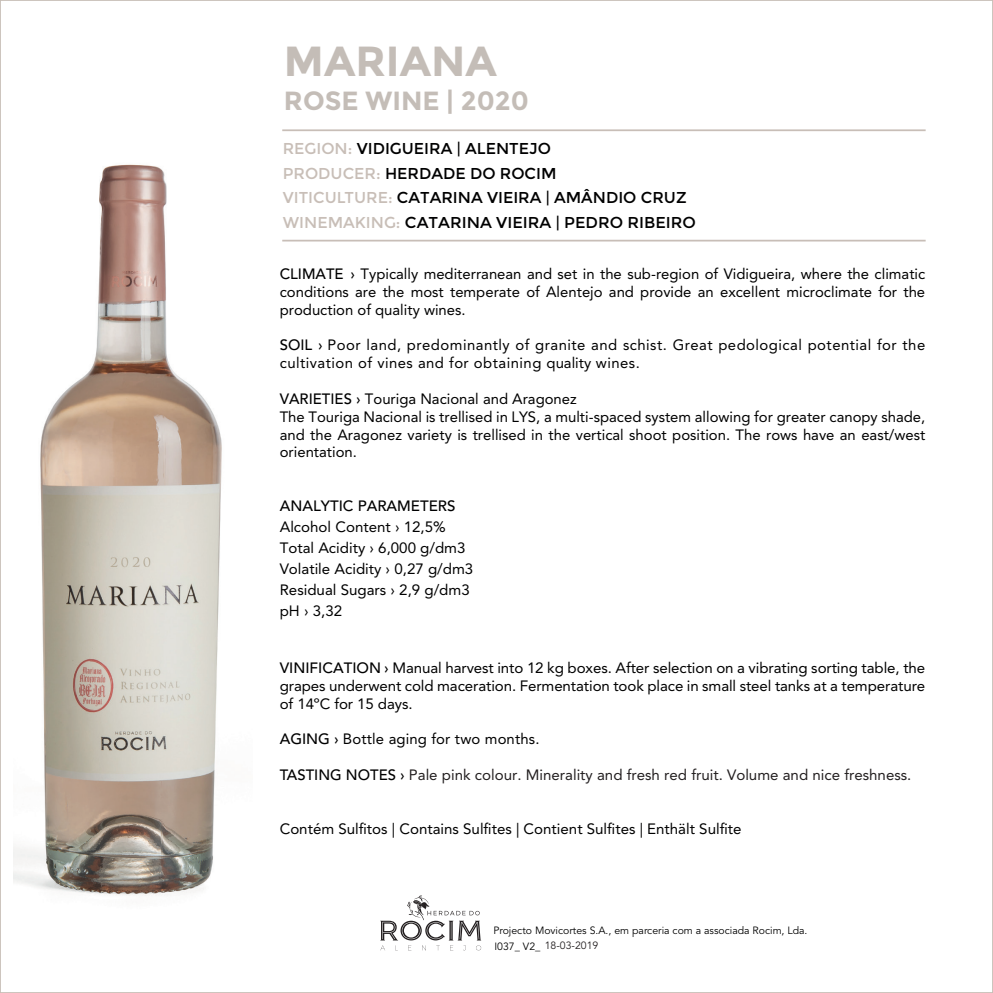
<style>
.page{position:relative;width:993px;height:993px;background:#fff}
.page>*{position:absolute;margin:0;border:0;box-sizing:border-box;transform-origin:0 0}
.t1{font:700 42px "Montserrat";color:#c4bdb7}
.t2{font:700 26.25px "Montserrat";color:#c4bdb7}
.t3{font:15.75px/24.5px "Montserrat";color:#000001}
.t4{font:14.88px/17.8px "Avenir LT Std";color:#000001;text-align:justify}
.t5{font:14.88px/17.8px "Avenir LT Std";letter-spacing:.03em;color:#000001}
.t6{font:14.88px "Avenir LT Std";color:#231f20}
.t7{font:500 14.88px "Avenir LT Std";color:#000001}
.t8{font:10.5px/15.4px "Avenir LT Std";color:#000001}
.s1{color:#c8beb7}
.s2{font-weight:500}
.s3{font-weight:500;color:#000001}
.s4{color:#231f20}
</style>
<div class="page">
<hr style="left:282px;top:129px;width:643px;height:2px;background:#c8beb7">
<hr style="left:282px;top:240px;width:643px;height:1px;background:#c8beb7">
<svg style="left:380px;top:895px;width:101px;height:55px"></svg>
<img style="left:14px;top:164px;width:208px;height:732px">
<h1 class="t1" style="left:284px;top:44px;width:214px">MARIANA</h1>
<h2 class="t2" style="left:284px;top:89px;width:246px">ROSE WINE | 2020</h2>
<p class="t3" style="left:282px;top:136px;width:414px"><span class="s1">REGION:</span> VIDIGUEIRA | ALENTEJO<br><span class="s1">PRODUCER:</span> HERDADE DO ROCIM<br><span class="s1">VITICULTURE:</span> CATARINA VIEIRA | AMÂNDIO CRUZ <span class="s1">WINEMAKING:</span> CATARINA VIEIRA | PEDRO RIBEIRO</p>
<p class="t4" style="left:279px;top:266px;width:647px"><span class="s2">CLIMATE ›</span> Typically mediterranean and set in the sub-region of Vidigueira, where the climatic conditions are the most temperate of Alentejo and provide an excellent microclimate for the production of quality wines.</p>
<p class="t5" style="left:280px;top:337px;width:647px"><span class="s2">SOIL ›</span> Poor land, predominantly of granite and schist. Great pedological potential for the cultivation of vines and for obtaining quality wines.</p>
<p class="t4" style="left:280px;top:391px;width:647px;text-align:left"><span class="s2">VARIETIES ›</span> Touriga Nacional and Aragonez<br>The Touriga Nacional is trellised in LYS, a multi-spaced system allowing for greater canopy shade, and the Aragonez variety is trellised in the vertical shoot position. The rows have an east/west orientation.</p>
<p class="t7" style="left:279px;top:497px;width:177px">ANALYTIC PARAMETERS</p>
<p class="t4" style="left:279px;top:517px;width:195px;line-height:21px;text-align:left">Alcohol Content › 12,5%<br>Total Acidity › 6,000 g/dm3<br>Volatile Acidity › 0,27 g/dm3<br>Residual Sugars › 2,9 g/dm3 pH › 3,32</p>
<p class="t4" style="left:279px;top:660px;width:647px"><span class="s2">VINIFICATION ›</span> Manual harvest into 12 kg boxes. After selection on a vibrating sorting table, the grapes underwent cold maceration. Fermentation took place in small steel tanks at a temperature of 14ºC for 15 days.</p>
<p class="t4" style="left:279px;top:731px;width:261px"><span class="s2">AGING ›</span> Bottle aging for two months.</p>
<p class="t6" style="left:279px;top:768px;width:633px"><span class="s3">TASTING NOTES ›</span> Pale pink colour. Minerality and fresh red fruit. Volume and nice freshness.</p>
<p class="t4" style="left:279px;top:820px;width:463px">Contém Sulfitos | Contains Sulfites | Contient Sulfites | Enthält Sulfite</p>
<p class="t8" style="left:493px;top:923px;width:315px">Projecto Movicortes S.A., em parceria com a associada Rocim, Lda.<br>I037_ V2_ <span class="s4">18-03-2019</span></p>
</div>
